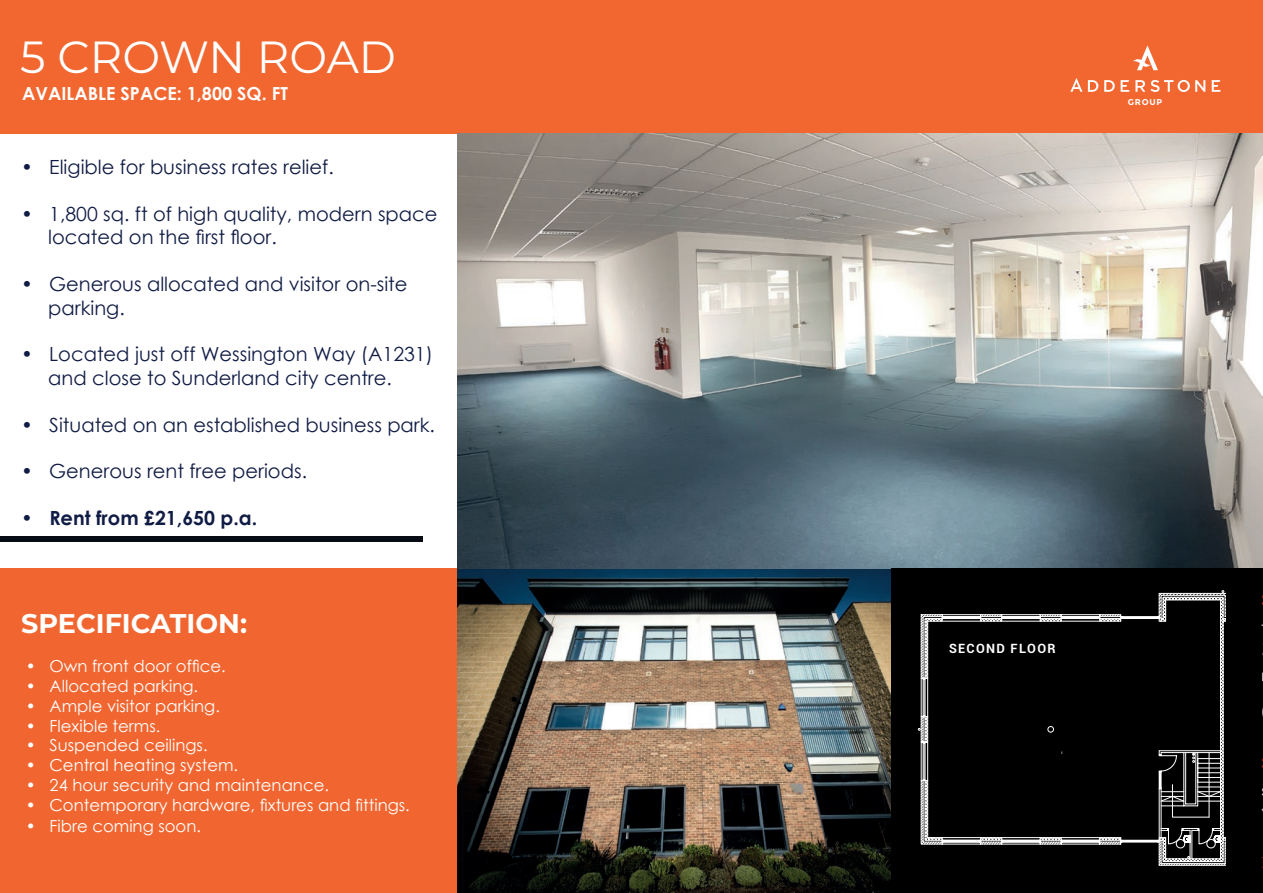
<style>
.page{position:relative;width:1263px;height:893px;background:#fff}
.page>*{position:absolute;margin:0;border:0;box-sizing:border-box;transform-origin:0 0}
.t1{font:45px "Montserrat";color:#fff}
.t2{font:700 27px "Montserrat";color:#fff}
.t3{font:19.5px/23.4px "Century Gothic";color:#111c45}
.t4{font:700 19.5px "Century Gothic";color:#111c45}
.t5{font:700 18px "Century Gothic";color:#fff}
.t6{font:16.5px "Century Gothic";color:#fff}
.t7{font:700 12.75px "Roboto";letter-spacing:.1em;color:#fff}
.t8{font:700 8.4px "Montserrat";letter-spacing:.095em;color:#fff}
</style>
<div class="page">
<div style="left:0;top:0;width:1263px;height:133px;background:#f26630"></div>
<svg style="left:1070px;top:78px;width:12px;height:14px"></svg>
<svg style="left:1088px;top:80px;width:10px;height:12px"></svg>
<svg style="left:1104px;top:80px;width:25px;height:12px"></svg>
<svg style="left:1135px;top:80px;width:70px;height:12px"></svg>
<svg style="left:1212px;top:80px;width:8px;height:12px"></svg>
<svg style="left:1133px;top:45px;width:25px;height:25px"></svg>
<div style="left:0;top:568px;width:457px;height:325px;background:#f16630"></div>
<div style="left:0;top:536px;width:423px;height:5px;background:#060b14"></div>
<img style="left:457px;top:568px;width:435px;height:325px">
<img style="left:457px;top:133px;width:806px;height:435px">
<div style="left:892px;top:568px;width:371px;height:325px;background:#000"></div>
<svg style="left:924px;top:590px;width:301px;height:276px"></svg>
<h1 class="t1" style="left:20px;top:26px;width:377px">5 CROWN ROAD</h1>
<p class="t5" style="left:22px;top:80px;width:267px">AVAILABLE SPACE: 1,800 SQ. FT</p>
<p class="t3" style="left:21px;top:155px;width:314px">• Eligible for business rates relief.</p>
<p class="t3" style="left:48px;top:202px;width:391px;text-indent:-27px">• 1,800 sq. ft of high quality, modern space located on the first floor.</p>
<p class="t3" style="left:48px;top:272px;width:361px;text-indent:-27px">• Generous allocated and visitor on-site parking.</p>
<p class="t3" style="left:48px;top:342px;width:386px;text-indent:-27px">• Located just off Wessington Way (A1231) and close to Sunderland city centre.</p>
<p class="t3" style="left:21px;top:412px;width:415px">• Situated on an established business park.</p>
<p class="t3" style="left:21px;top:459px;width:287px">• Generous rent free periods.</p>
<p class="t4" style="left:21px;top:503px;width:237px">• Rent from £21,650 p.a.</p>
<h2 class="t2" style="left:21px;top:603px;width:227px">SPECIFICATION:</h2>
<p class="t6" style="left:26px;top:655px;width:202px">• Own front door office.</p>
<p class="t6" style="left:26px;top:674px;width:174px">• Allocated parking.</p>
<p class="t6" style="left:26px;top:694px;width:196px">• Ample visitor parking.</p>
<p class="t6" style="left:26px;top:714px;width:136px">• Flexible terms.</p>
<p class="t6" style="left:26px;top:734px;width:183px">• Suspended ceilings.</p>
<p class="t6" style="left:26px;top:754px;width:214px">• Central heating system.</p>
<p class="t6" style="left:26px;top:773px;width:305px">• 24 hour security and maintenance.</p>
<p class="t6" style="left:26px;top:793px;width:386px">• Contemporary hardware, fixtures and fittings.</p>
<p class="t6" style="left:26px;top:815px;width:177px">• Fibre coming soon.</p>
<p class="t8" style="left:1128px;top:97px;width:36px">GROUP</p>
<p class="t7" style="left:949px;top:639px;width:108px">SECOND FLOOR</p>
</div>
